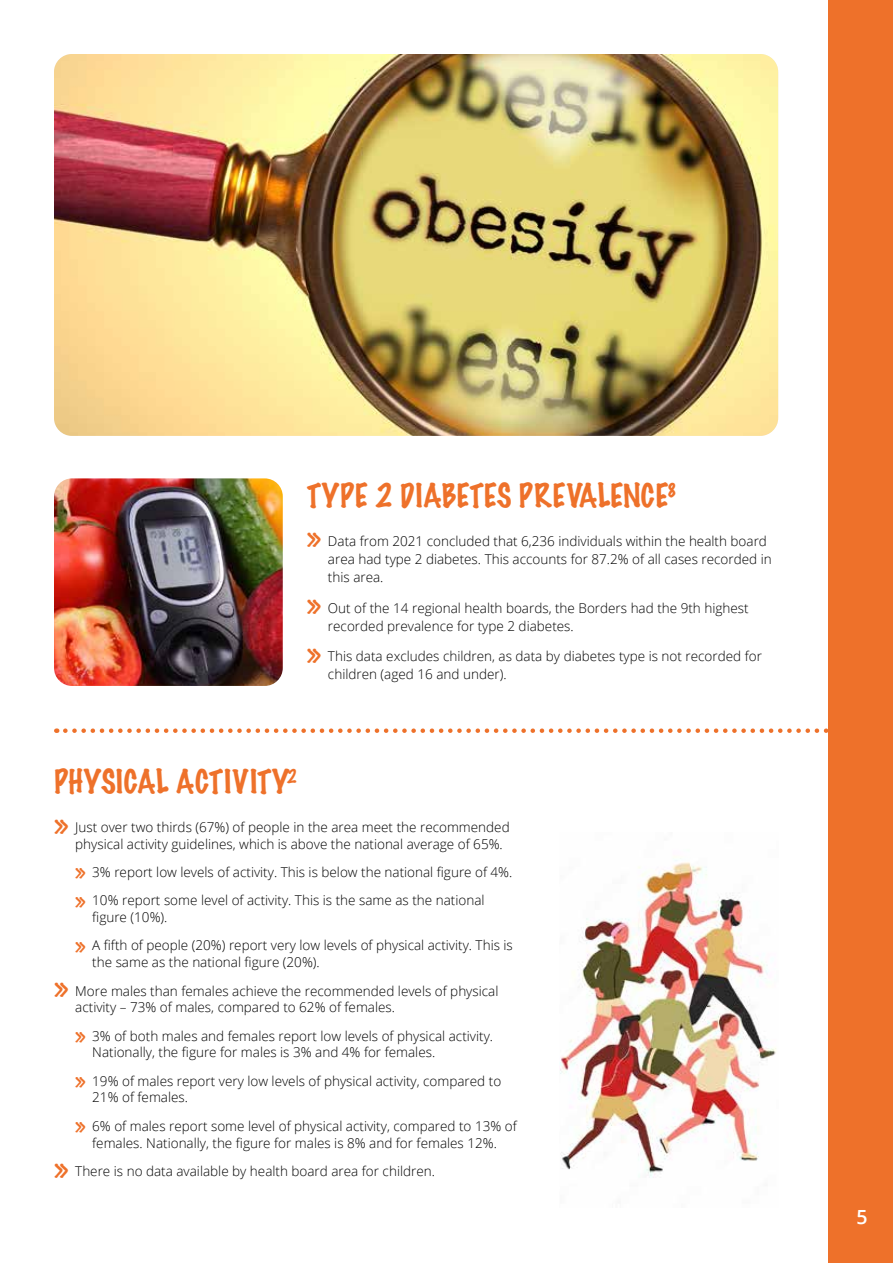
<style>
.page{position:relative;width:893px;height:1263px;background:#fff}
.page>*{position:absolute;margin:0;border:0;box-sizing:border-box;transform-origin:0 0}
.t1{font:100 32.7px "Marker Felt";color:#ee712a}
.t2{font:100 30px "Marker Felt";color:#ee712a}
.t3{font:600 19.5px "Open Sans";color:#fff}
.t4{font:300 13.5px/16.5px "Open Sans";color:#000}
.s1{font-family:"Marker Felt";font-weight:100;font-size:24px;color:#ee712a}
</style>
<div class="page">
<div style="left:828px;top:0;width:65px;height:1263px;background:#ee712a"></div>
<svg style="left:65px;top:728px;width:763px;height:5px"></svg>
<img style="left:54px;top:478px;width:229px;height:208px">
<img style="left:560px;top:860px;width:216px;height:318px">
<img style="left:54px;top:54px;width:724px;height:382px">
<h2 class="t2" style="left:307px;top:471px;width:372px">TYPE 2 DIABETES PREVALENCE<sup>8</sup></h2>
<h1 class="t1" style="left:307px;top:511px;width:16px">»</h1>
<p class="t4" style="left:328px;top:532px;width:445px;line-height:18px">Data from 2021 concluded that 6,236 individuals within the health board area had type 2 diabetes. This accounts for 87.2% of all cases recorded in this area.</p>
<h1 class="t1" style="left:307px;top:578px;width:16px">»</h1>
<p class="t4" style="left:328px;top:598px;width:422px;line-height:18px">Out of the 14 regional health boards, the Borders had the 9th highest recorded prevalence for type 2 diabetes.</p>
<h1 class="t1" style="left:307px;top:626px;width:16px">»</h1>
<p class="t4" style="left:328px;top:647px;width:435px;line-height:18px">This data excludes children, as data by diabetes type is not recorded for children (aged 16 and under).</p>
<h2 class="t2" style="left:54px;top:758px;width:244px">PHYSICAL ACTIVITY<sup>2</sup></h2>
<h1 class="t1" style="left:54px;top:797px;width:16px">»</h1>
<p class="t4" style="left:75px;top:819px;width:436px">Just over two thirds (67%) of people in the area meet the recommended physical activity guidelines, which is above the national average of 65%.</p>
<p class="t4" style="left:75px;top:857px;width:439px;line-height:28.7px"><span class="s1">»</span> 3% report low levels of activity. This is below the national figure of 4%. <span class="s1">»</span> 10% report some level of activity. This is the same as the national</p>
<p class="t4" style="left:75px;top:902px;width:439px;line-height:28.7px;text-indent:17px">figure (10%).<br><span class="s1">»</span> A fifth of people (20%) report very low levels of physical activity. This is</p>
<p class="t4" style="left:92px;top:953px;width:229px">the same as the national figure (20%).</p>
<h1 class="t1" style="left:54px;top:961px;width:16px">»</h1>
<p class="t4" style="left:75px;top:982px;width:425px">More males than females achieve the recommended levels of physical activity – 73% of males, compared to 62% of females.</p>
<p class="t4" style="left:92px;top:1027px;width:402px;text-indent:-17px"><span class="s1">»</span> 3% of both males and females report low levels of physical activity.<br>Nationally, the figure for males is 3% and 4% for females.</p>
<p class="t4" style="left:92px;top:1072px;width:410px;text-indent:-17px"><span class="s1">»</span> 19% of males report very low levels of physical activity, compared to<br>21% of females.</p>
<p class="t4" style="left:75px;top:1117px;width:443px;text-align:center"><span class="s1">»</span> 6% of males report some level of physical activity, compared to 13% of females. Nationally, the figure for males is 8% and for females 12%.</p>
<h1 class="t1" style="left:54px;top:1141px;width:16px">»</h1>
<p class="t4" style="left:75px;top:1163px;width:361px">There is no data available by health board area for children.</p>
<h3 class="t3" style="left:856px;top:1203px;width:13px">5</h3>
</div>
